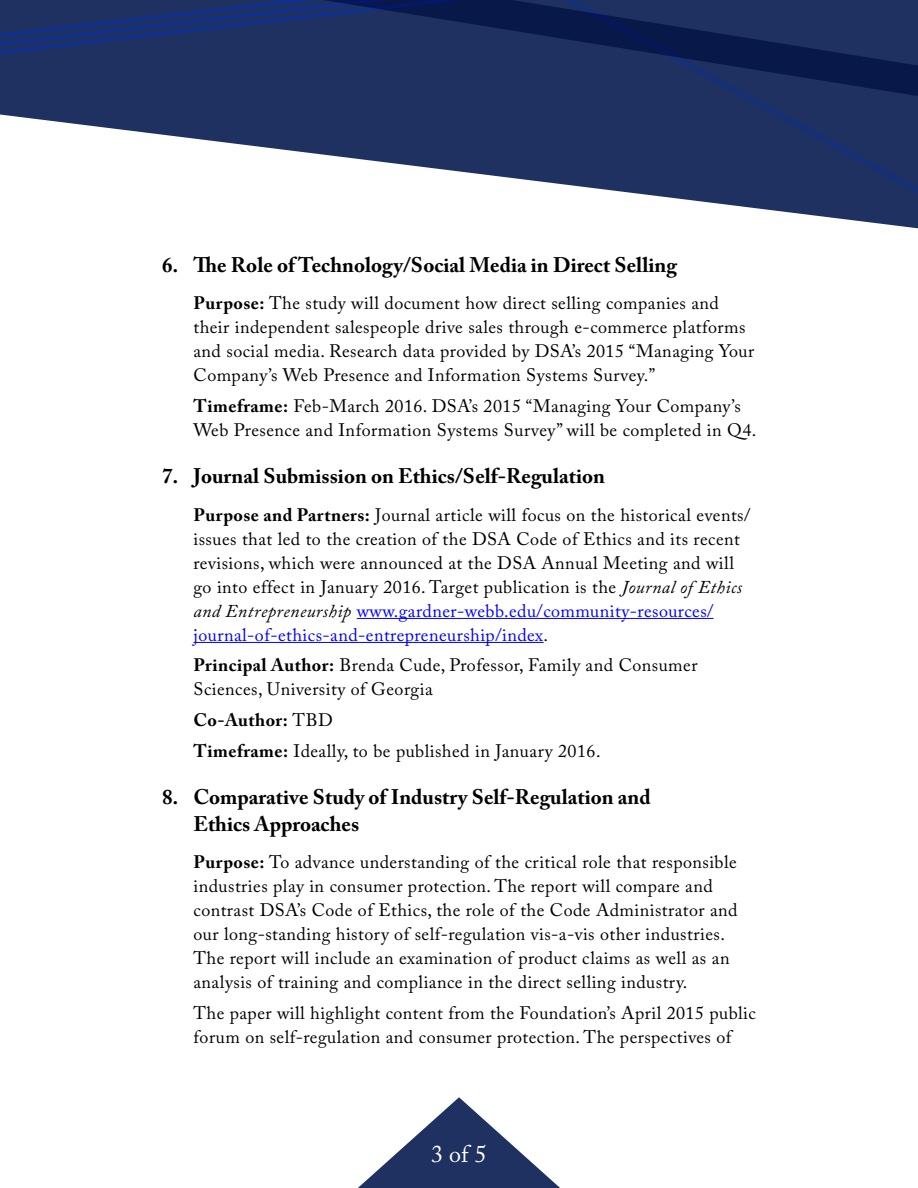
<style>
.page{position:relative;width:918px;height:1188px;background:#fff}
.page>*{position:absolute;margin:0;border:0;box-sizing:border-box;transform-origin:0 0}
.t1{font:24px "Adobe Caslon Pro";color:#fff}
.t2{font:700 21px/26.7px "Adobe Caslon Pro";color:#000}
.t3{font:18px/24px "Adobe Caslon Pro";letter-spacing:.025em;color:#000}
.s1{font-weight:700}
.s2{font-style:italic}
.s3{color:#00f}
</style>
<div class="page">
<svg style="left:358px;top:1097px;width:202px;height:91px"></svg>
<svg style="left:754px;top:208px;width:164px;height:21px"></svg>
<svg style="left:0;top:75px;width:291px;height:76px"></svg>
<svg style="left:0;top:0;width:291px;height:75px;background:#1c3066"></svg>
<svg style="left:291px;top:0;width:627px;height:208px;background:#32436e"></svg>
<hr style="left:357px;top:618px;width:357px;height:1px;background:#00f">
<hr style="left:194px;top:642px;width:350px;height:1px;background:#00f">
<p class="t2" style="left:162px;top:251px;width:516px">6. The Role of Technology/Social Media in Direct Selling</p>
<p class="t3" style="left:194px;top:291px;width:562px"><span class="s1">Purpose:</span> The study will document how direct selling companies and their independent salespeople drive sales through e-commerce platforms and social media. Research data provided by DSA’s 2015 “Managing Your Company’s Web Presence and Information Systems Survey.”</p>
<p class="t3" style="left:194px;top:394px;width:564px"><span class="s1">Timeframe:</span> Feb-March 2016. DSA’s 2015 “Managing Your Company’s<br>Web Presence and Information Systems Survey” will be completed in Q4.</p>
<p class="t2" style="left:162px;top:463px;width:444px">7. Journal Submission on Ethics/Self-Regulation</p>
<p class="t3" style="left:194px;top:502px;width:558px"><span class="s1">Purpose and Partners:</span> Journal article will focus on the historical events/ issues that led to the creation of the DSA Code of Ethics and its recent revisions, which were announced at the DSA Annual Meeting and will go into effect in January 2016. Target publication is the <span class="s2">Journal of Ethics and Entrepreneurship</span> <span class="s3">www.gardner-webb.edu/community-resources/ journal-of-ethics-and-entrepreneurship/index</span>.</p>
<p class="t3" style="left:194px;top:653px;width:506px"><span class="s1">Principal Author:</span> Brenda Cude, Professor, Family and Consumer<br>Sciences, University of Georgia</p>
<p class="t3" style="left:194px;top:705px;width:409px;line-height:30.8px"><span class="s1">Co-Author:</span> TBD<br><span class="s1">Timeframe:</span> Ideally, to be published in January 2016.</p>
<p class="t2" style="left:194px;top:783px;width:459px;text-indent:-32px">8. Comparative Study of Industry Self-Regulation and<br>Ethics Approaches</p>
<p class="t3" style="left:194px;top:850px;width:546px"><span class="s1">Purpose:</span> To advance understanding of the critical role that responsible industries play in consumer protection. The report will compare and contrast DSA’s Code of Ethics, the role of the Code Administrator and our long-standing history of self-regulation vis-a-vis other industries.<br>The report will include an examination of product claims as well as an analysis of training and compliance in the direct selling industry.</p>
<p class="t3" style="left:194px;top:1001px;width:564px">The paper will highlight content from the Foundation’s April 2015 public forum on self-regulation and consumer protection. The perspectives of</p>
<h1 class="t1" style="left:431px;top:1140px;width:57px">3 of 5</h1>
</div>
